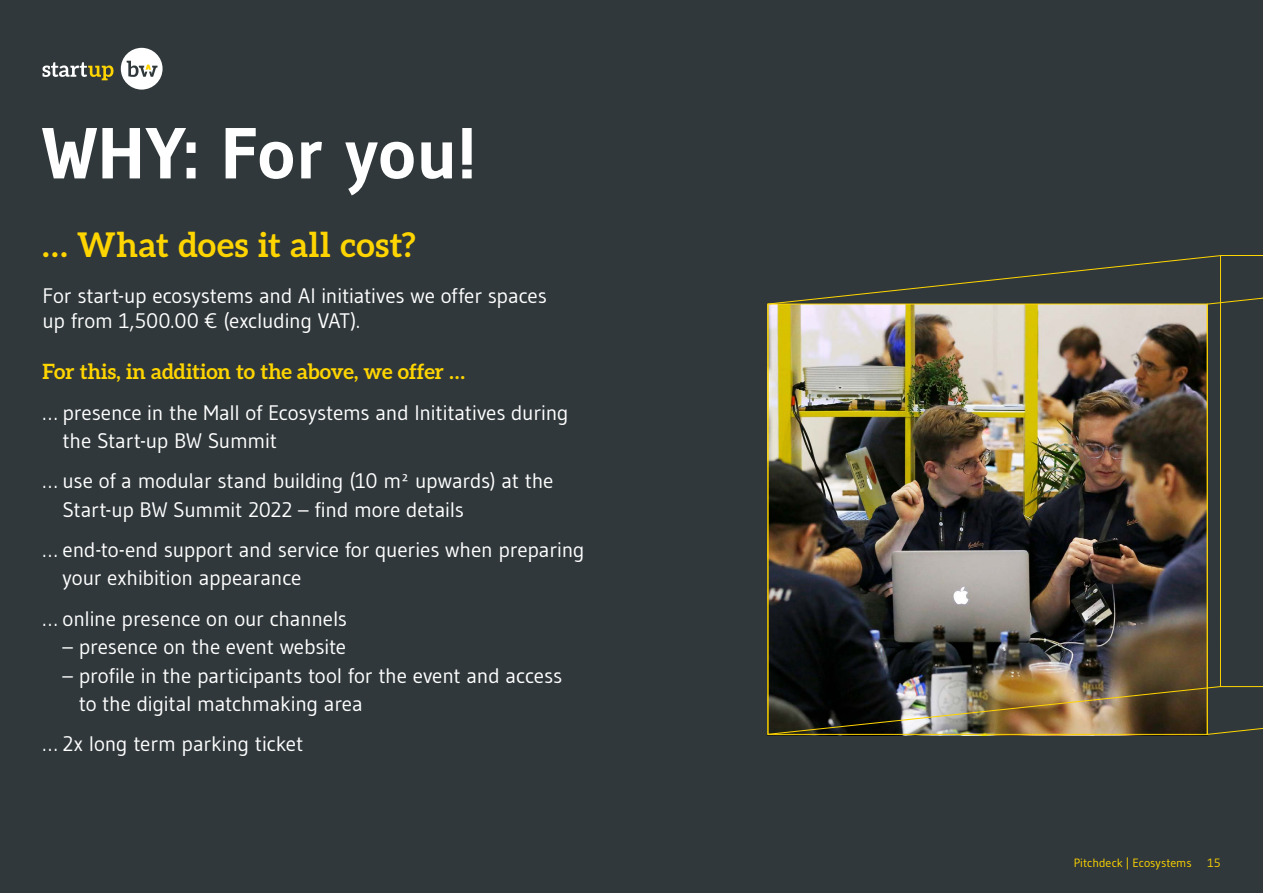
<style>
.page{position:relative;width:1263px;height:893px;background:#30383b}
.page>*{position:absolute;margin:0;border:0;box-sizing:border-box;transform-origin:0 0}
.t1{font:700 72px "Gudea";letter-spacing:.005em;color:#fff}
.t2{font:700 34.05px "Aleo";letter-spacing:.02em;color:#ffd500}
.t3{font:21px/28.3px "Gudea";letter-spacing:-.005em;color:#fff}
.t4{font:700 21px "Aleo";letter-spacing:-.005em;color:#ffd500}
.t5{font:12px "Gudea";color:#ffd500}
</style>
<div class="page">
<img style="left:767px;top:256px;width:439px;height:480px">
<svg style="left:1206px;top:255px;width:57px;height:481px"></svg>
<svg style="left:43px;top:62px;width:70px;height:18px"></svg>
<div style="left:121px;top:48px;width:42px;height:42px;background:#fff;border-radius:50%"></div>
<svg style="left:127px;top:61px;width:31px;height:16px"></svg>
<h1 class="t1" style="left:43px;top:108px;width:435px">WHY: For you!</h1>
<h2 class="t2" style="left:43px;top:225px;width:375px">… What does it all cost?</h2>
<p class="t3" style="left:43px;top:282px;width:506px;line-height:25.5px">For start-up ecosystems and AI initiatives we offer spaces up from 1,500.00 € (excluding VAT).</p>
<p class="t4" style="left:43px;top:359px;width:424px">For this, in addition to the above, we offer …</p>
<p class="t3" style="left:63px;top:398px;width:507px;text-indent:-20px">… presence in the Mall of Ecosystems and Inititatives during the Start-up BW Summit</p>
<p class="t3" style="left:63px;top:466px;width:492px;text-indent:-20px">… use of a modular stand building (10 m² upwards) at the<br>Start-up BW Summit 2022 – find more details</p>
<p class="t3" style="left:63px;top:535px;width:523px;text-indent:-20px">… end-to-end support and service for queries when preparing your exhibition appearance</p>
<p class="t3" style="left:43px;top:604px;width:306px">… online presence on our channels</p>
<p class="t3" style="left:63px;top:632px;width:285px">– presence on the event website</p>
<p class="t3" style="left:79px;top:661px;width:485px;text-indent:-16px">– profile in the participants tool for the event and access to the digital matchmaking area</p>
<p class="t3" style="left:43px;top:729px;width:262px">… 2x long term parking ticket</p>
<p class="t5" style="left:1074px;top:856px;width:119px">Pitchdeck | Ecosystems</p>
<p class="t5" style="left:1207px;top:856px;width:15px">15</p>
</div>
